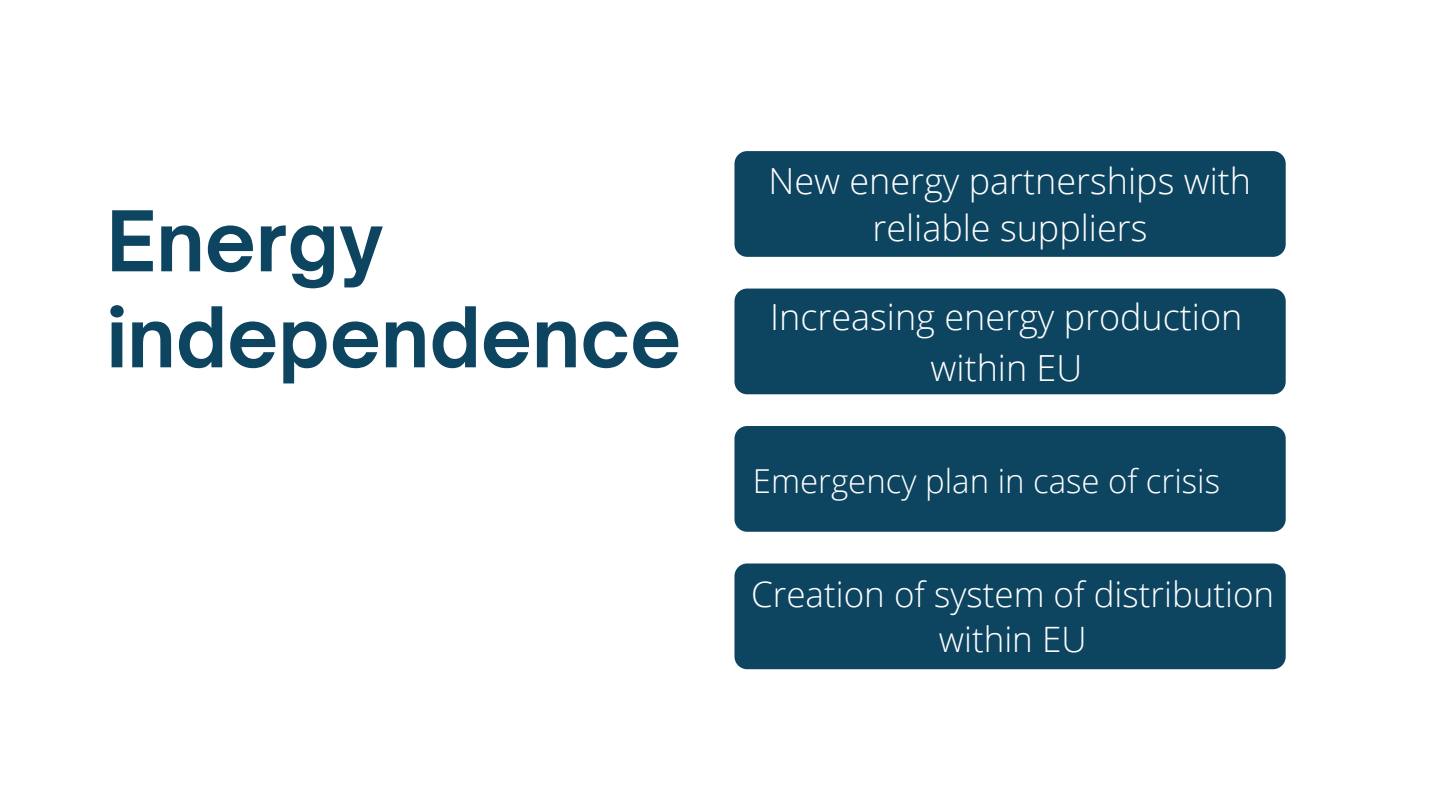
<style>
.page{position:relative;width:1440px;height:810px;background:#fff}
.page>*{position:absolute;margin:0;border:0;box-sizing:border-box;transform-origin:0 0}
.t1{font:700 80px/96px "Open Sauce One";color:#0d4460}
.t2{font:300 36px/46.5px "Open Sans";color:#fff;text-align:center}
.t3{font:300 35px/45px "Open Sans";color:#fff;text-align:center}
.t4{font:300 33px "Open Sans";color:#fff}
</style>
<div class="page">
<div style="left:734px;top:151px;width:552px;height:106px;background:#0d4460;border-radius:13px"></div>
<div style="left:734px;top:289px;width:552px;height:105px;background:#0d4460;border-radius:13px"></div>
<div style="left:734px;top:426px;width:552px;height:106px;background:#0d4460;border-radius:13px"></div>
<div style="left:734px;top:563px;width:552px;height:106px;background:#0d4460;border-radius:13px"></div>
<h1 class="t1" style="left:107px;top:193px;width:576px">Energy independence</h1>
<p class="t2" style="left:768px;top:157px;width:484px">New energy partnerships with reliable suppliers</p>
<p class="t2" style="left:770px;top:291px;width:474px;line-height:50.2px">Increasing energy production within EU</p>
<p class="t4" style="left:753px;top:458px;width:469px">Emergency plan in case of crisis</p>
<p class="t3" style="left:751px;top:571px;width:525px">Creation of system of distribution within EU</p>
</div>
